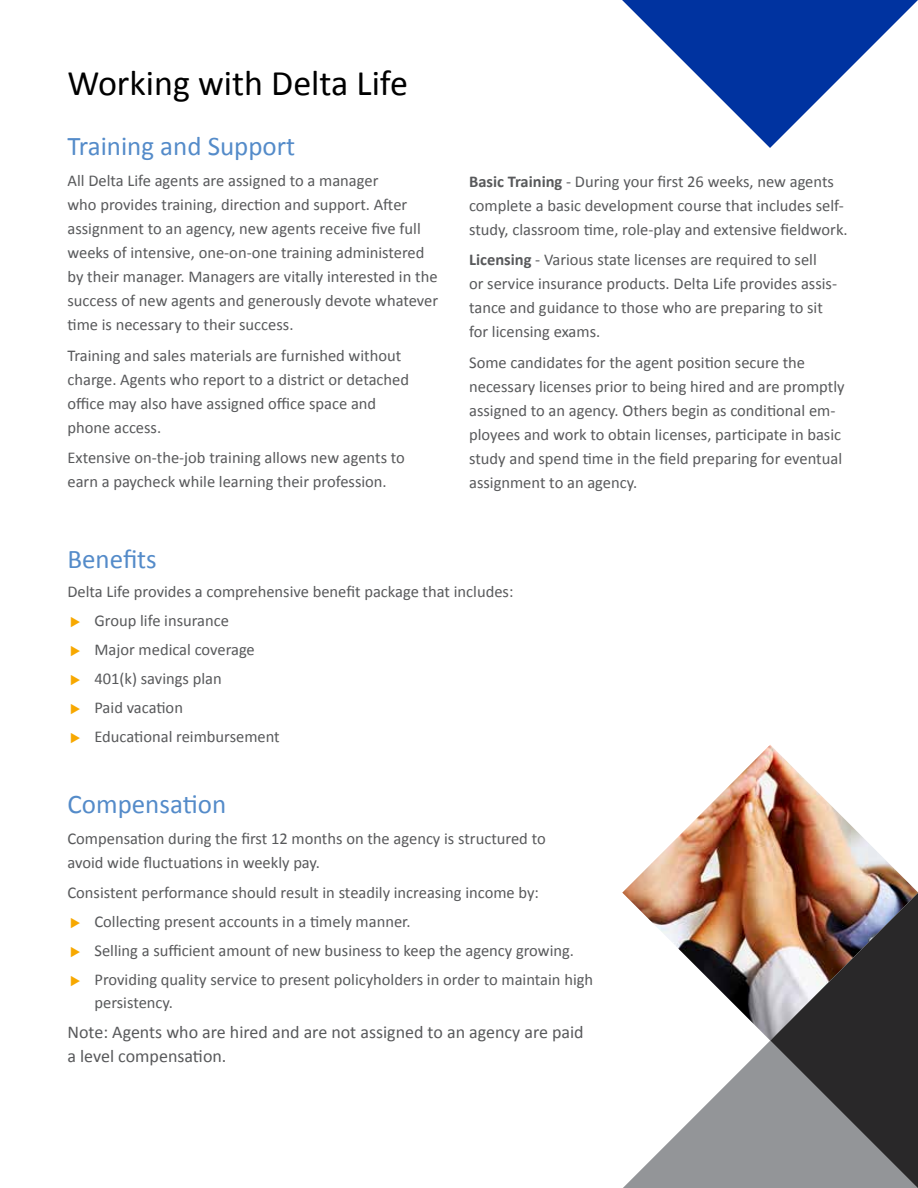
<style>
.page{position:relative;width:918px;height:1188px;background:#fff}
.page>*{position:absolute;margin:0;border:0;box-sizing:border-box;transform-origin:0 0}
.t1{font:36px "Calibri";color:#000}
.t2{font:27px "Calibri";color:#548bc9}
.t3{font:18px/24px "Calibri";color:#58595b}
.t4{font:16.5px/24px "Calibri";color:#58595b}
.s1{font-weight:700}
</style>
<div class="page">
<img style="left:623px;top:745px;width:295px;height:443px">
<svg style="left:622px;top:0;width:296px;height:148px"></svg>
<svg style="left:770px;top:893px;width:148px;height:295px;background:#635c5b"></svg>
<h1 class="t1" style="left:68px;top:60px;width:342px">Working with Delta Life</h1>
<h2 class="t2" style="left:68px;top:130px;width:229px">Training and Support</h2>
<p class="t4" style="left:68px;top:168px;width:372px">All Delta Life agents are assigned to a manager<br>who provides training, direction and support. After assignment to an agency, new agents receive five full weeks of intensive, one-on-one training administered by their manager. Managers are vitally interested in the success of new agents and generously devote whatever time is necessary to their success.</p>
<p class="t4" style="left:68px;top:342px;width:343px">Training and sales materials are furnished without charge. Agents who report to a district or detached office may also have assigned office space and phone access.</p>
<p class="t4" style="left:68px;top:445px;width:339px">Extensive on-the-job training allows new agents to earn a paycheck while learning their profession.</p>
<p class="t4" style="left:469px;top:169px;width:380px"><span class="s1">Basic Training</span> - During your first 26 weeks, new agents complete a basic development course that includes self&shy;study, classroom time, role-play and extensive fieldwork.</p>
<p class="t4" style="left:469px;top:247px;width:370px"><span class="s1">Licensing</span> - Various state licenses are required to sell<br>or service insurance products. Delta Life provides assis&shy;tance and guidance to those who are preparing to sit for licensing exams.</p>
<p class="t4" style="left:469px;top:350px;width:377px">Some candidates for the agent position secure the necessary licenses prior to being hired and are promptly assigned to an agency. Others begin as conditional em&shy;ployees and work to obtain licenses, participate in basic study and spend time in the field preparing for eventual assignment to an agency.</p>
<h2 class="t2" style="left:68px;top:542px;width:91px">Benefits</h2>
<p class="t4" style="left:94px;top:576px;width:420px;line-height:29px;text-indent:-27px">Delta Life provides a comprehensive benefit package that includes:<br>Group life insurance<br>Major medical coverage<br>401(k) savings plan<br>Paid vacation<br>Educational reimbursement</p>
<h2 class="t2" style="left:68px;top:787px;width:160px">Compensation</h2>
<p class="t4" style="left:68px;top:826px;width:480px">Compensation during the first 12 months on the agency is structured to avoid wide fluctuations in weekly pay.</p>
<p class="t4" style="left:94px;top:878px;width:500px;line-height:29px;text-indent:-27px">Consistent performance should result in steadily increasing income by:<br>Collecting present accounts in a timely manner.<br>Selling a sufficient amount of new business to keep the agency growing.<br>Providing quality service to present policyholders in order to maintain high</p>
<p class="t4" style="left:94px;top:990px;width:80px">persistency.</p>
<p class="t3" style="left:68px;top:1019px;width:518px">Note: Agents who are hired and are not assigned to an agency are paid a level compensation.</p>
</div>
